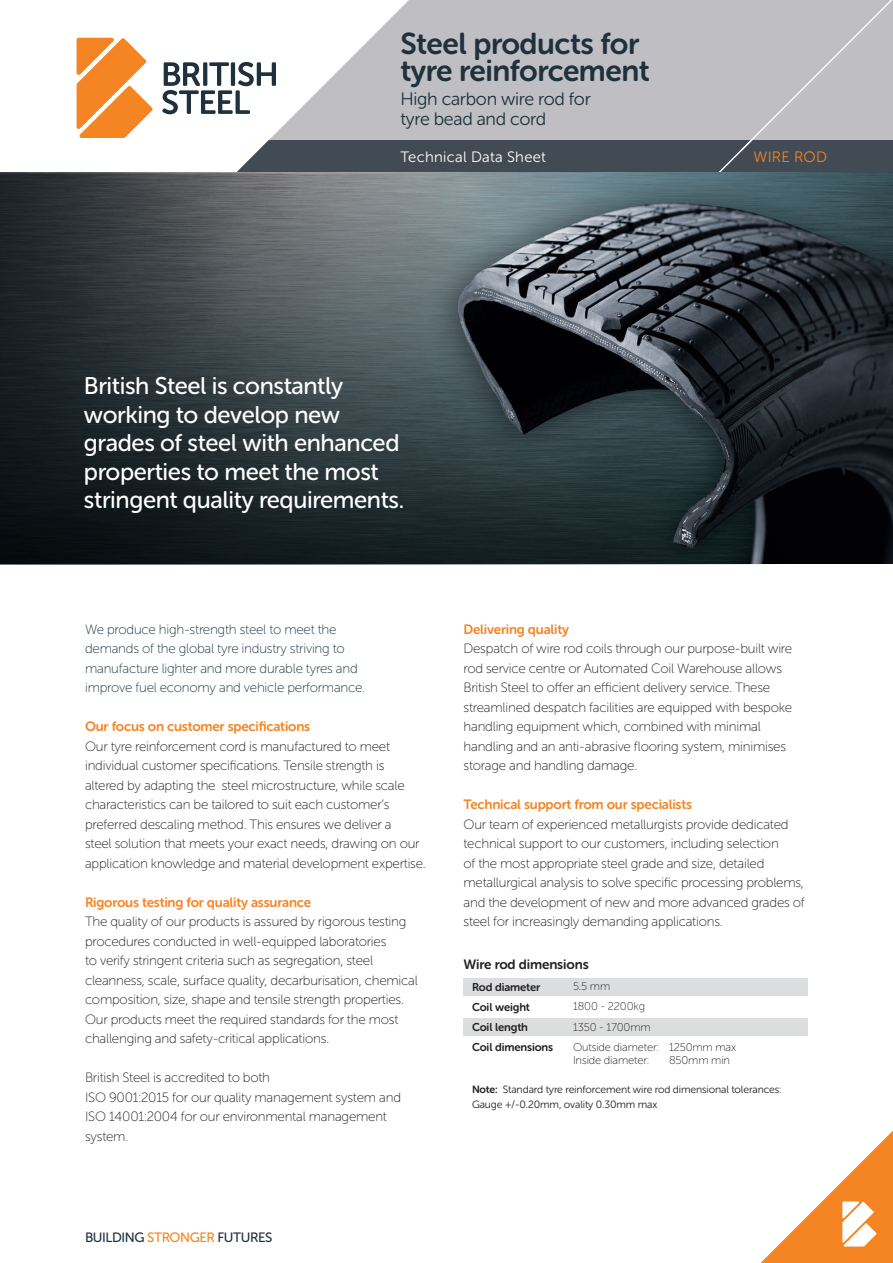
<style>
.page{position:relative;width:893px;height:1263px;background:#fff}
.page>*{position:absolute;margin:0;border:0;box-sizing:border-box;transform-origin:0 0}
.t1{font:30px/27px "Museo Sans Rounded 700";letter-spacing:-.015em;color:#1e313c}
.t2{font:24px/28.5px "Museo Sans Rounded 500";letter-spacing:-.015em;color:#fff}
.t3{font:18px "Museo Sans Rounded 300";letter-spacing:-.015em;color:#1e313c}
.t4{font:15px "Museo Sans Rounded 300";letter-spacing:.02em;color:#fff}
.t5{font:15px "Museo Sans Rounded 300";letter-spacing:.02em;color:#f58423}
.t6{font:13.5px/19.5px "Museo Sans Rounded 100";letter-spacing:-.015em;color:#231f20}
.t7{font:13.5px/19.5px "Museo Sans Rounded 100";letter-spacing:-.015em;color:#1e313c}
.t8{font:13.5px "Museo Sans Rounded 700";letter-spacing:-.015em;color:#f58423}
.t9{font:13.5px "Museo Sans Rounded 500";letter-spacing:-.03em;color:#1e313c}
.t10{font:13.5px "Museo Sans Rounded 700";letter-spacing:-.01em;color:#231f20}
.t11{font:11.25px "Museo Sans Rounded 100";letter-spacing:-.01em;color:#231f20}
.t12{font:11.25px "Museo Sans Rounded 700";letter-spacing:-.01em;color:#231f20}
.t13{font:10.5px/15px "Museo Sans Rounded 300";letter-spacing:-.01em;color:#231f20}
.s1{color:#f58423}
.s2{font-family:"Museo Sans Rounded 700"}
</style>
<div class="page">
<div style="left:0;top:0;width:893px;height:174px;background:#bebec3"></div>
<div style="left:0;top:140px;width:893px;height:34px;background:#424a54"></div>
<svg style="left:0;top:0;width:409px;height:173px;fill:#fff"></svg>
<svg style="left:761px;top:1130px;width:132px;height:133px"></svg>
<div style="left:463px;top:978px;width:345px;height:17px;background:#dcddde"></div>
<div style="left:463px;top:1019px;width:345px;height:17px;background:#dcddde"></div>
<svg style="left:0;top:173px;width:893px;height:392px;background:#343d42"></svg>
<svg style="left:162px;top:62px;width:114px;height:52px;background:#acb3b7"></svg>
<svg style="left:77px;top:38px;width:76px;height:100px;background:#f7a55f"></svg>
<svg style="left:710px;top:0;width:183px;height:174px"></svg>
<p class="t1" style="left:400px;top:30px;width:251px">Steel products for tyre reinforcement</p>
<p class="t3" style="left:400px;top:89px;width:192px">High carbon wire rod for</p>
<p class="t3" style="left:400px;top:109px;width:147px">tyre bead and cord</p>
<p class="t4" style="left:400px;top:149px;width:147px">Technical Data Sheet</p>
<p class="t5" style="left:753px;top:149px;width:75px">WIRE ROD</p>
<p class="t2" style="left:84px;top:372px;width:322px">British Steel is constantly working to develop new grades of steel with enhanced properties to meet the most stringent quality requirements.</p>
<p class="t7" style="left:85px;top:619px;width:282px">We produce high-strength steel to meet the demands of the global tyre industry striving to manufacture lighter and more durable tyres and improve fuel economy and vehicle performance.</p>
<p class="t8" style="left:85px;top:719px;width:227px">Our focus on customer specifications</p>
<p class="t6" style="left:85px;top:736px;width:342px">Our tyre reinforcement cord is manufactured to meet individual customer specifications. Tensile strength is altered by adapting the steel microstructure, while scale characteristics can be tailored to suit each customer’s preferred descaling method. This ensures we deliver a<br>steel solution that meets your exact needs, drawing on our application knowledge and material development expertise.</p>
<p class="t8" style="left:85px;top:894px;width:228px">Rigorous testing for quality assurance</p>
<p class="t6" style="left:85px;top:912px;width:334px">The quality of our products is assured by rigorous testing procedures conducted in well-equipped laboratories<br>to verify stringent criteria such as segregation, steel cleanness, scale, surface quality, decarburisation, chemical composition, size, shape and tensile strength properties.<br>Our products meet the required standards for the most challenging and safety-critical applications.</p>
<p class="t6" style="left:85px;top:1068px;width:187px">British Steel is accredited to both</p>
<p class="t6" style="left:85px;top:1087px;width:317px">ISO 9001:2015 for our quality management system and<br>ISO 14001:2004 for our environmental management system.</p>
<p class="t9" style="left:85px;top:1230px;width:189px">BUILDING <span class="s1">STRONGER</span> FUTURES</p>
<p class="t8" style="left:463px;top:621px;width:107px">Delivering quality</p>
<p class="t6" style="left:463px;top:639px;width:330px">Despatch of wire rod coils through our purpose-built wire rod service centre or Automated Coil Warehouse allows British Steel to offer an efficient delivery service. These streamlined despatch facilities are equipped with bespoke handling equipment which, combined with minimal handling and an anti-abrasive flooring system, minimises storage and handling damage.</p>
<p class="t8" style="left:463px;top:797px;width:230px">Technical support from our specialists</p>
<p class="t6" style="left:463px;top:814px;width:343px">Our team of experienced metallurgists provide dedicated technical support to our customers, including selection<br>of the most appropriate steel grade and size, detailed metallurgical analysis to solve specific processing problems, and the development of new and more advanced grades of steel for increasingly demanding applications.</p>
<p class="t10" style="left:463px;top:957px;width:127px">Wire rod dimensions</p>
<p class="t12" style="left:472px;top:980px;width:70px">Rod diameter</p>
<p class="t12" style="left:472px;top:1001px;width:60px">Coil weight</p>
<p class="t12" style="left:472px;top:1021px;width:58px">Coil length</p>
<p class="t12" style="left:472px;top:1041px;width:83px">Coil dimensions</p>
<p class="t11" style="left:573px;top:980px;width:39px">5.5 mm</p>
<p class="t11" style="left:573px;top:1001px;width:74px">1800 - 2200kg</p>
<p class="t11" style="left:573px;top:1021px;width:79px">1350 - 1700mm</p>
<p class="t11" style="left:573px;top:1041px;width:165px">Outside diameter: 1250mm max</p>
<p class="t11" style="left:573px;top:1055px;width:78px">Inside diameter:</p>
<p class="t11" style="left:669px;top:1055px;width:63px">850mm min</p>
<p class="t13" style="left:472px;top:1082px;width:311px"><span class="s2">Note:</span> Standard tyre reinforcement wire rod dimensional tolerances:<br>Gauge +/-0.20mm, ovality 0.30mm max</p>
</div>
